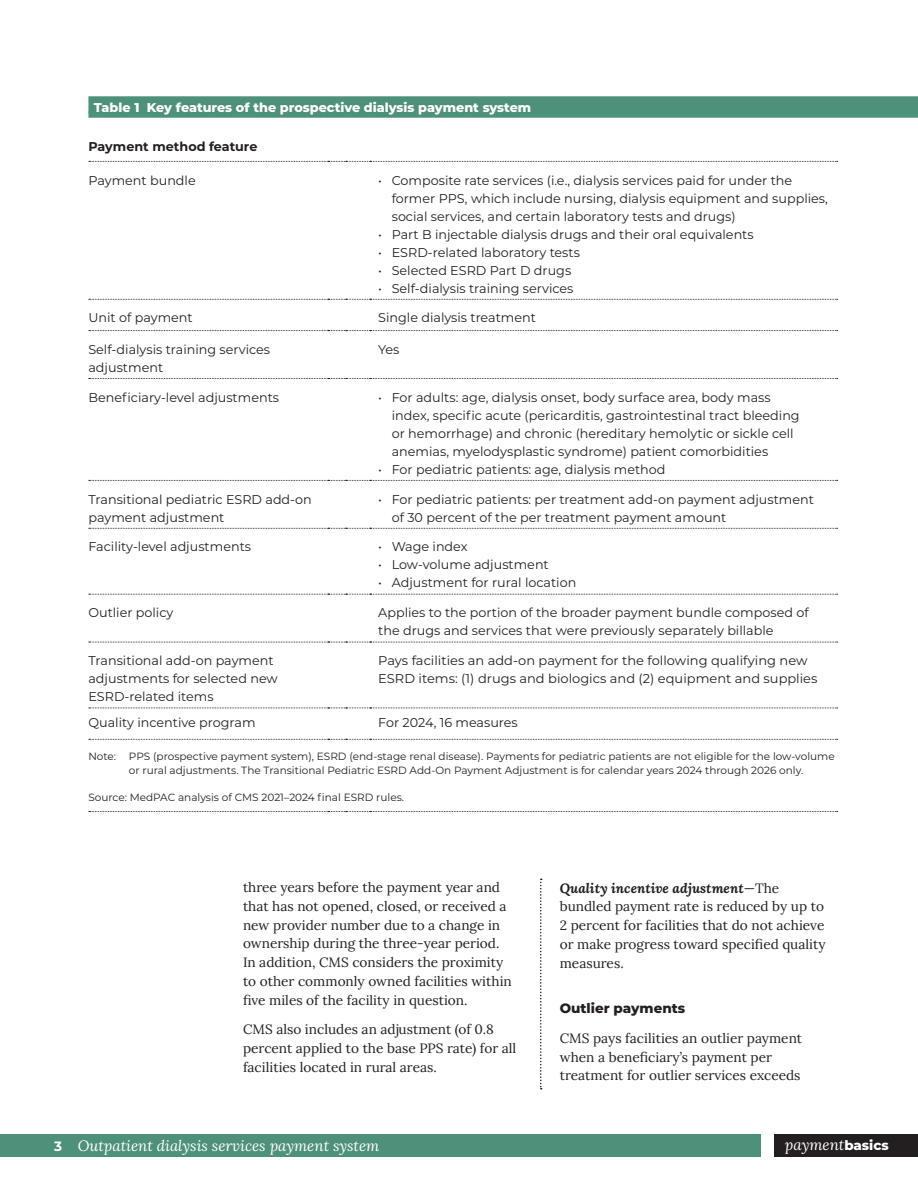
<style>
.page{position:relative;width:918px;height:1188px;background:#fff}
.page>*{position:absolute;margin:0;border:0;box-sizing:border-box;transform-origin:0 0}
.t1{font:italic 15px "Lora";color:#fff}
.t2{font:13.5px/18.8px "Lora";color:#231f20}
.t3{font:800 13.5px "Montserrat";color:#231f20}
.t4{font:12.75px/18px "Montserrat";color:#231f20}
.t5{font:800 12.75px "Montserrat";color:#fff}
.t6{font:700 12.75px "Montserrat";color:#231f20}
.t7{font:10.5px/13.5px "Montserrat";color:#231f20}
.s1{font-weight:700;font-style:italic}
.s2{font-family:"Montserrat";font-weight:700;font-style:normal;font-size:13.5px}
.s3{font-family:"Montserrat";font-weight:800;font-style:normal;font-size:13.35px}
</style>
<div class="page">
<svg style="left:0;top:1135px;width:1px;height:22px"></svg>
<div style="left:1px;top:1135px;width:760px;height:22px;background:#4d917a"></div>
<div style="left:774px;top:1135px;width:144px;height:22px;background:#231f20"></div>
<svg style="left:540px;top:879px;width:2px;height:210px"></svg>
<div style="left:88px;top:96px;width:830px;height:17px;background:#4d917a"></div>
<div style="left:88px;top:112px;width:830px;height:6px;background:#4d917a"></div>
<svg style="left:89px;top:739px;width:749px;height:1px"></svg>
<svg style="left:89px;top:811px;width:749px;height:1px"></svg>
<svg style="left:89px;top:161px;width:749px;height:1px"></svg>
<svg style="left:89px;top:299px;width:749px;height:1px"></svg>
<svg style="left:89px;top:330px;width:749px;height:1px"></svg>
<svg style="left:89px;top:378px;width:749px;height:1px"></svg>
<svg style="left:89px;top:480px;width:749px;height:1px"></svg>
<svg style="left:89px;top:528px;width:749px;height:1px"></svg>
<svg style="left:89px;top:594px;width:749px;height:1px"></svg>
<svg style="left:89px;top:642px;width:749px;height:1px"></svg>
<svg style="left:89px;top:708px;width:749px;height:1px"></svg>
<p class="t5" style="left:94px;top:98px;width:439px">Table 1 Key features of the prospective dialysis payment system</p>
<p class="t6" style="left:88px;top:137px;width:170px">Payment method feature</p>
<p class="t4" style="left:88px;top:171px;width:109px">Payment bundle</p>
<p class="t4" style="left:392px;top:171px;width:438px;text-indent:-14px">• Composite rate services (i.e., dialysis services paid for under the former PPS, which include nursing, dialysis equipment and supplies, social services, and certain laboratory tests and drugs)</p>
<p class="t4" style="left:378px;top:225px;width:377px">• Part B injectable dialysis drugs and their oral equivalents</p>
<p class="t4" style="left:378px;top:243px;width:203px">• ESRD-related laboratory tests</p>
<p class="t4" style="left:378px;top:261px;width:195px">• Selected ESRD Part D drugs</p>
<p class="t4" style="left:378px;top:279px;width:197px">• Self-dialysis training services</p>
<p class="t4" style="left:88px;top:308px;width:106px">Unit of payment</p>
<p class="t4" style="left:378px;top:308px;width:159px">Single dialysis treatment</p>
<p class="t4" style="left:88px;top:340px;width:183px">Self-dialysis training services adjustment</p>
<p class="t4" style="left:378px;top:340px;width:23px">Yes</p>
<p class="t4" style="left:88px;top:388px;width:192px">Beneficiary-level adjustments</p>
<p class="t4" style="left:392px;top:388px;width:409px;text-indent:-14px">• For adults: age, dialysis onset, body surface area, body mass index, specific acute (pericarditis, gastrointestinal tract bleeding or hemorrhage) and chronic (hereditary hemolytic or sickle cell anemias, myelodysplastic syndrome) patient comorbidities</p>
<p class="t4" style="left:378px;top:460px;width:289px">• For pediatric patients: age, dialysis method</p>
<p class="t4" style="left:88px;top:490px;width:225px">Transitional pediatric ESRD add-on payment adjustment</p>
<p class="t4" style="left:392px;top:490px;width:424px;text-indent:-14px">• For pediatric patients: per treatment add-on payment adjustment of 30 percent of the per treatment payment amount</p>
<p class="t4" style="left:88px;top:537px;width:164px">Facility-level adjustments</p>
<p class="t4" style="left:378px;top:537px;width:91px">• Wage index</p>
<p class="t4" style="left:378px;top:555px;width:172px">• Low-volume adjustment</p>
<p class="t4" style="left:378px;top:573px;width:200px">• Adjustment for rural location</p>
<p class="t4" style="left:88px;top:603px;width:86px">Outlier policy</p>
<p class="t4" style="left:378px;top:603px;width:432px">Applies to the portion of the broader payment bundle composed of the drugs and services that were previously separately billable</p>
<p class="t4" style="left:88px;top:651px;width:191px">Transitional add-on payment adjustments for selected new<br>ESRD-related items</p>
<p class="t4" style="left:378px;top:651px;width:441px">Pays facilities an add-on payment for the following qualifying new<br>ESRD items: (1) drugs and biologics and (2) equipment and supplies</p>
<p class="t4" style="left:88px;top:713px;width:169px">Quality incentive program</p>
<p class="t4" style="left:378px;top:713px;width:141px">For 2024, 16 measures</p>
<p class="t7" style="left:129px;top:749px;width:707px;text-indent:-40px">Note: PPS (prospective payment system), ESRD (end-stage renal disease). Payments for pediatric patients are not eligible for the low-volume or rural adjustments. The Transitional Pediatric ESRD Add-On Payment Adjustment is for calendar years 2024 through 2026 only.</p>
<p class="t7" style="left:88px;top:790px;width:317px">Source: MedPAC analysis of CMS 2021–2024 final ESRD rules.</p>
<p class="t2" style="left:243px;top:877px;width:270px">three years before the payment year and that has not opened, closed, or received a new provider number due to a change in ownership during the three-year period.<br>In addition, CMS considers the proximity to other commonly owned facilities within five miles of the facility in question.</p>
<p class="t2" style="left:243px;top:1019px;width:275px">CMS also includes an adjustment (of 0.8 percent applied to the base PPS rate) for all facilities located in rural areas.</p>
<p class="t2" style="left:560px;top:877px;width:267px"><span class="s1">Quality incentive adjustment</span>—The bundled payment rate is reduced by up to 2 percent for facilities that do not achieve or make progress toward specified quality measures.</p>
<p class="t3" style="left:560px;top:999px;width:127px">Outlier payments</p>
<p class="t2" style="left:560px;top:1028px;width:244px">CMS pays facilities an outlier payment when a beneficiary’s payment per treatment for outlier services exceeds</p>
<p class="t1" style="left:54px;top:1136px;width:327px"><span class="s2">3</span> Outpatient dialysis services payment system</p>
<p class="t1" style="left:785px;top:1134px;width:105px">payment<span class="s3">basics</span></p>
</div>
